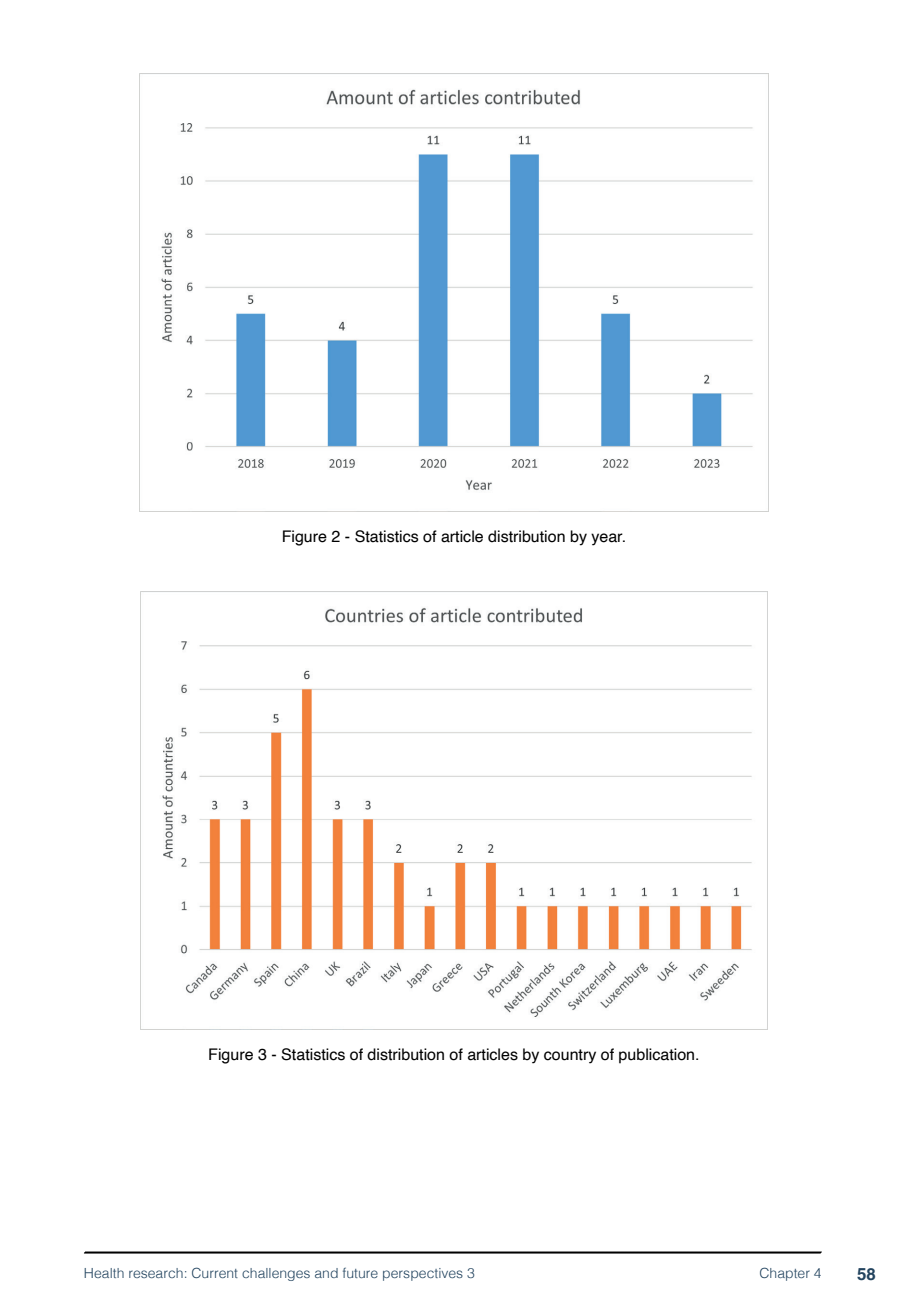
<style>
.page{position:relative;width:908px;height:1304px;background:#fff}
.page>*{position:absolute;margin:0;border:0;box-sizing:border-box;transform-origin:0 0}
.t1{font:700 16.8px "Helvetica";color:#23445f}
.imagens_graf_tab{font:16px "Helvetica";color:#000}
.t2{font:300 14px "Helvetica";color:#23445f}
</style>
<div class="page">
<svg style="left:84px;top:1251px;width:737px;height:3px;background:#515151"></svg>
<img style="left:139px;top:74px;width:614px;height:437px">
<img style="left:140px;top:592px;width:612px;height:437px">
<p class="imagens_graf_tab" style="left:281px;top:524px;width:346px">Figure 2 - Statistics of article distribution by year.</p>
<p class="imagens_graf_tab" style="left:208px;top:1042px;width:492px">Figure 3 - Statistics of distribution of articles by country of publication.</p>
<p class="t2" style="left:84px;top:1261px;width:392px">Health research: Current challenges and future perspectives 3</p>
<p class="t2" style="left:759px;top:1261px;width:64px">Chapter 4</p>
<p class="t1" style="left:856px;top:1264px;width:20px">58</p>
</div>
